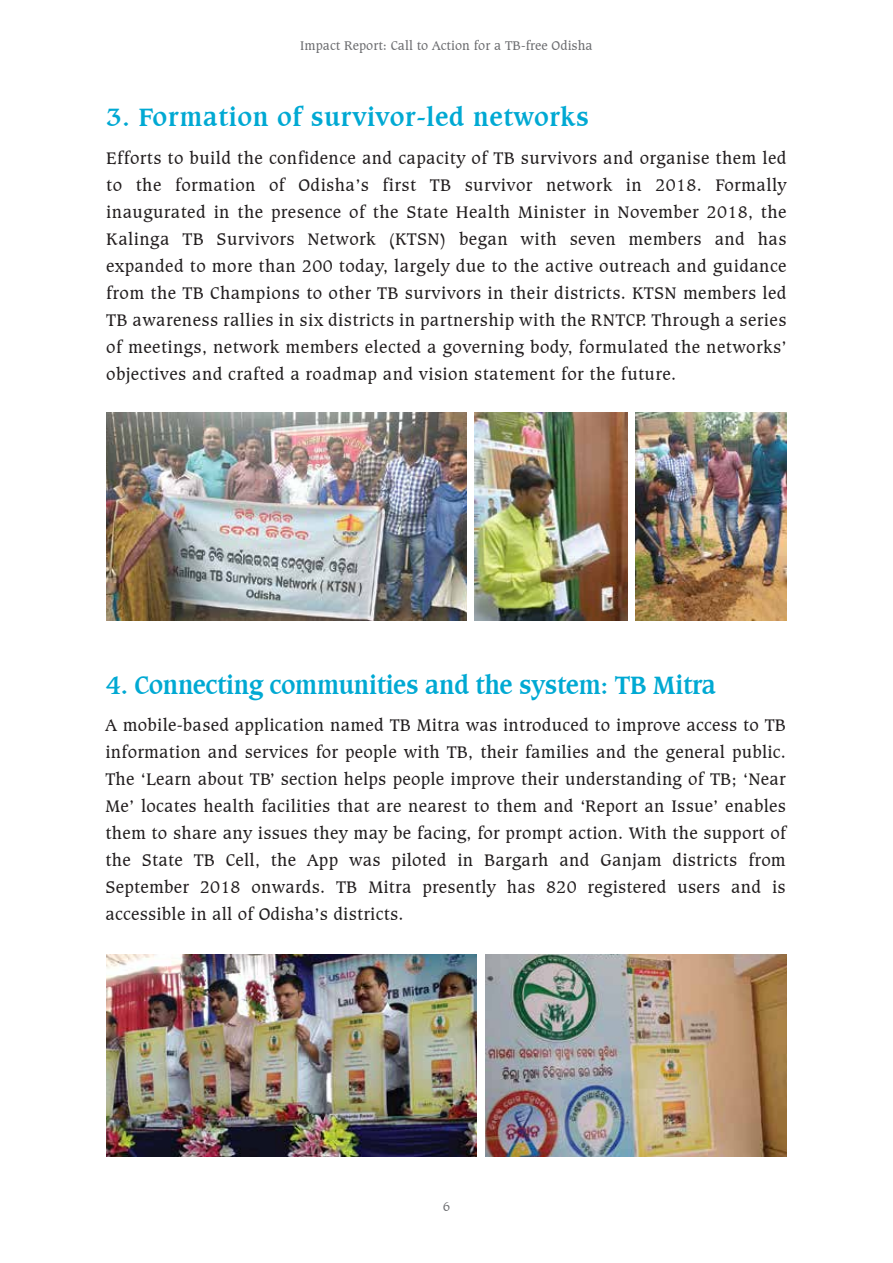
<style>
.page{position:relative;width:893px;height:1263px;background:#fff}
.page>*{position:absolute;margin:0;border:0;box-sizing:border-box;transform-origin:0 0}
.t1{font:700 27px "Caxton BT";letter-spacing:-.03em;color:#00a9d3}
.t2{font:700 27px "Caxton BT";letter-spacing:.01em;color:#00a9d3}
.t3{font:18px/27px "Caxton BT";letter-spacing:.015em;color:#231f20;text-align:justify}
.t4{font:13.5px "Caxton BT";color:#6d6e71}
</style>
<div class="page">
<img style="left:106px;top:413px;width:361px;height:207px">
<img style="left:475px;top:413px;width:152px;height:207px">
<img style="left:635px;top:413px;width:152px;height:207px">
<img style="left:106px;top:955px;width:371px;height:201px">
<img style="left:486px;top:955px;width:301px;height:201px">
<p class="t4" style="left:300px;top:37px;width:294px">Impact Report: Call to Action for a TB-free Odisha</p>
<h1 class="t2" style="left:106px;top:100px;width:484px">3. Formation of survivor-led networks</h1>
<p class="t3" style="left:106px;top:144px;width:682px">Efforts to build the confidence and capacity of TB survivors and organise them led to the formation of Odisha’s first TB survivor network in 2018. Formally inaugurated in the presence of the State Health Minister in November 2018, the Kalinga TB Survivors Network (KTSN) began with seven members and has expanded to more than 200 today, largely due to the active outreach and guidance from the TB Champions to other TB survivors in their districts. KTSN members led TB awareness rallies in six districts in partnership with the RNTCP. Through a series of meetings, network members elected a governing body, formulated the networks’ objectives and crafted a roadmap and vision statement for the future.</p>
<h1 class="t1" style="left:106px;top:668px;width:612px">4. Connecting communities and the system: TB Mitra</h1>
<p class="t3" style="left:106px;top:712px;width:682px">A mobile-based application named TB Mitra was introduced to improve access to TB information and services for people with TB, their families and the general public.<br>The ‘Learn about TB’ section helps people improve their understanding of TB; ‘Near Me’ locates health facilities that are nearest to them and ‘Report an Issue’ enables them to share any issues they may be facing, for prompt action. With the support of the State TB Cell, the App was piloted in Bargarh and Ganjam districts from September 2018 onwards. TB Mitra presently has 820 registered users and is accessible in all of Odisha’s districts.</p>
<p class="t4" style="left:443px;top:1198px;width:9px">6</p>
</div>
